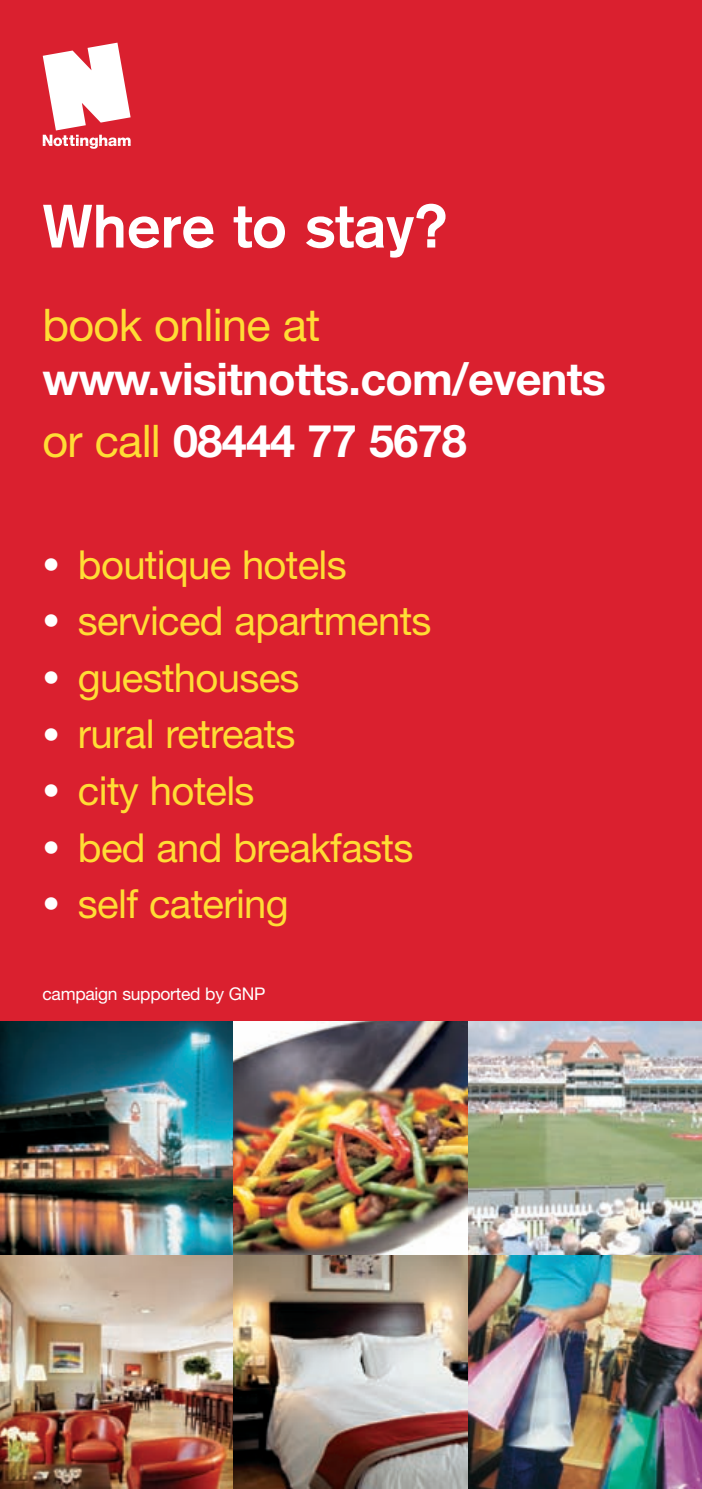
<style>
.page{position:relative;width:702px;height:1489px;background:#fff}
.page>*{position:absolute;margin:0;border:0;box-sizing:border-box;transform-origin:0 0}
.t1{font:700 60px "Akzidenz Grotesk";color:#fff}
.t2{font:700 45px/62.5px "Helvetica Neue";letter-spacing:-.015em;color:#fff}
.t3{font:45px "Helvetica Neue";letter-spacing:-.015em;color:#ffdd35}
.t4{font:40px "Helvetica Neue";letter-spacing:-.015em;color:#ffdd35}
.t5{font:17.5px "Helvetica Neue";letter-spacing:-.015em;color:#fff}
.s1{font-weight:400;color:#ffdd35}
.s2{font-size:35px;color:#fff}
</style>
<div class="page">
<div style="left:0;top:0;width:702px;height:1488px;background:#da202f"></div>
<img style="left:0;top:1021px;width:234px;height:233px">
<img style="left:234px;top:1021px;width:234px;height:233px">
<img style="left:468px;top:1021px;width:234px;height:233px">
<img style="left:0;top:1254px;width:234px;height:234px">
<img style="left:234px;top:1254px;width:234px;height:234px">
<img style="left:468px;top:1254px;width:234px;height:234px">
<svg style="left:43px;top:43px;width:88px;height:106px"></svg>
<h1 class="t1" style="left:43px;top:205px;width:407px">Where to stay?</h1>
<p class="t3" style="left:43px;top:308px;width:279px">book online at</p>
<p class="t2" style="left:43px;top:351px;width:565px">www.visitnotts.com/events <span class="s1">or call</span> 08444 77 5678</p>
<p class="t4" style="left:43px;top:550px;width:306px"><span class="s2">•</span> boutique hotels</p>
<p class="t4" style="left:43px;top:606px;width:390px"><span class="s2">•</span> serviced apartments</p>
<p class="t4" style="left:43px;top:663px;width:258px"><span class="s2">•</span> guesthouses</p>
<p class="t4" style="left:43px;top:719px;width:254px"><span class="s2">•</span> rural retreats</p>
<p class="t4" style="left:43px;top:776px;width:213px"><span class="s2">•</span> city hotels</p>
<p class="t4" style="left:43px;top:833px;width:372px"><span class="s2">•</span> bed and breakfasts</p>
<p class="t4" style="left:43px;top:889px;width:248px"><span class="s2">•</span> self catering</p>
<p class="t5" style="left:43px;top:987px;width:224px">campaign supported by GNP</p>
</div>
